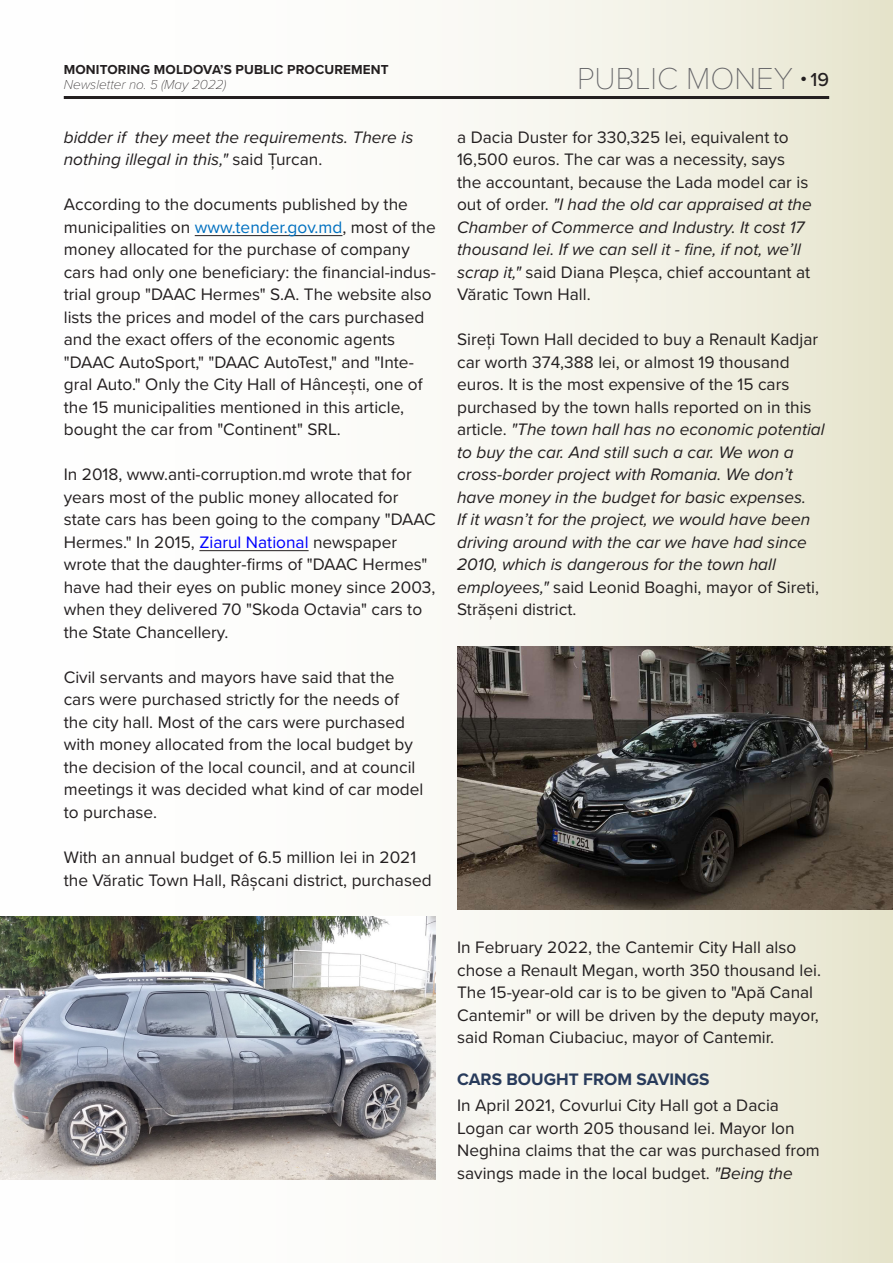
<style>
.page{position:relative;width:893px;height:1263px;background:#fff}
.page>*{position:absolute;margin:0;border:0;box-sizing:border-box;transform-origin:0 0}
.Rubrica_pagina{font:100 31.5px "Proxima Nova T";color:#636366}
.t1{font:500 19.5px "Proxima Nova";color:#231f20}
.Text_Body{font:17.25px/22.5px "Proxima Nova";color:#231f20}
.t2{font:italic 17.25px/22.5px "Proxima Nova";color:#231f20}
.t3{font:700 17.25px "Proxima Nova";color:#283b5b}
.t4{font:700 13.5px "Proxima Nova";letter-spacing:.01em;color:#231f20}
.t5{font:italic 100 13.5px "Proxima Nova";color:#231f20}
.s1{font-style:normal}
.s2{color:#0070c0}
.s3{color:#00f}
.s4{font-style:italic}
</style>
<div class="page">
<div style="left:0;top:0;width:893px;height:1263px;background:linear-gradient(to right,#fff,#ebead7)"></div>
<hr style="left:64px;top:96px;width:765px;height:3px;background:#231f20">
<hr style="left:195px;top:235px;width:147px;height:1px;background:#231f20">
<hr style="left:199px;top:550px;width:110px;height:1px;background:#231f20">
<img style="left:0;top:917px;width:436px;height:262px">
<img style="left:457px;top:647px;width:436px;height:262px">
<p class="t4" style="left:64px;top:60px;width:326px">MONITORING MOLDOVA’S PUBLIC PROCUREMENT</p>
<p class="t5" style="left:64px;top:75px;width:164px">Newsletter no. 5 (May 2022)</p>
<p class="t2" style="left:64px;top:125px;width:351px">bidder if they meet the requirements. There is nothing illegal in this," <span class="s1">said Țurcan.</span></p>
<p class="Text_Body" style="left:64px;top:193px;width:374px">According to the documents published by the municipalities on <span class="s2">www.tender.gov.md</span>, most of the money allocated for the purchase of company cars had only one beneficiary: the financial-indus&shy;trial group "DAAC Hermes" S.A. The website also lists the prices and model of the cars purchased and the exact offers of the economic agents "DAAC AutoSport," "DAAC AutoTest," and "Inte&shy;gral Auto." Only the City Hall of Hâncești, one of the 15 municipalities mentioned in this article, bought the car from "Continent" SRL.</p>
<p class="Text_Body" style="left:64px;top:463px;width:374px">In 2018, www.anti-corruption.md wrote that for years most of the public money allocated for state cars has been going to the company "DAAC Hermes." In 2015, <span class="s3">Ziarul National</span> newspaper wrote that the daughter-firms of "DAAC Hermes" have had their eyes on public money since 2003, when they delivered 70 "Skoda Octavia" cars to the State Chancellery.</p>
<p class="Text_Body" style="left:64px;top:665px;width:361px">Civil servants and mayors have said that the cars were purchased strictly for the needs of the city hall. Most of the cars were purchased with money allocated from the local budget by the decision of the local council, and at council meetings it was decided what kind of car model to purchase.</p>
<p class="Text_Body" style="left:64px;top:845px;width:369px">With an annual budget of 6.5 million lei in 2021 the Văratic Town Hall, Râșcani district, purchased</p>
<p class="Rubrica_pagina" style="left:577px;top:55px;width:217px">PUBLIC MONEY</p>
<p class="t1" style="left:801px;top:65px;width:30px"><sup>●</sup> 19</p>
<p class="Text_Body" style="left:457px;top:125px;width:356px">a Dacia Duster for 330,325 lei, equivalent to 16,500 euros. The car was a necessity, says the accountant, because the Lada model car is out of order. <span class="s4">"I had the old car appraised at the Chamber of Commerce and Industry. It cost 17 thousand lei. If we can sell it - fine, if not, we’ll scrap it,"</span> said Diana Pleșca, chief accountant at Văratic Town Hall.</p>
<p class="t2" style="left:457px;top:328px;width:369px"><span class="s1">Sireți Town Hall decided to buy a Renault Kadjar car worth 374,388 lei, or almost 19 thousand euros. It is the most expensive of the 15 cars purchased by the town halls reported on in this article.</span> "The town hall has no economic potential to buy the car. And still such a car. We won a cross-border project with Romania. We don’t have money in the budget for basic expenses.<br>If it wasn’t for the project, we would have been driving around with the car we have had since 2010, which is dangerous for the town hall employees," <span class="s1">said Leonid Boaghi, mayor of Sireti, Strășeni district.</span></p>
<p class="Text_Body" style="left:457px;top:935px;width:365px">In February 2022, the Cantemir City Hall also chose a Renault Megan, worth 350 thousand lei.<br>The 15-year-old car is to be given to "Apă Canal Cantemir" or will be driven by the deputy mayor, said Roman Ciubaciuc, mayor of Cantemir.</p>
<p class="t3" style="left:457px;top:1066px;width:254px">CARS BOUGHT FROM SAVINGS</p>
<p class="Text_Body" style="left:457px;top:1094px;width:364px">In April 2021, Covurlui City Hall got a Dacia Logan car worth 205 thousand lei. Mayor Ion Neghina claims that the car was purchased from savings made in the local budget. <span class="s4">"Being the</span></p>
</div>
